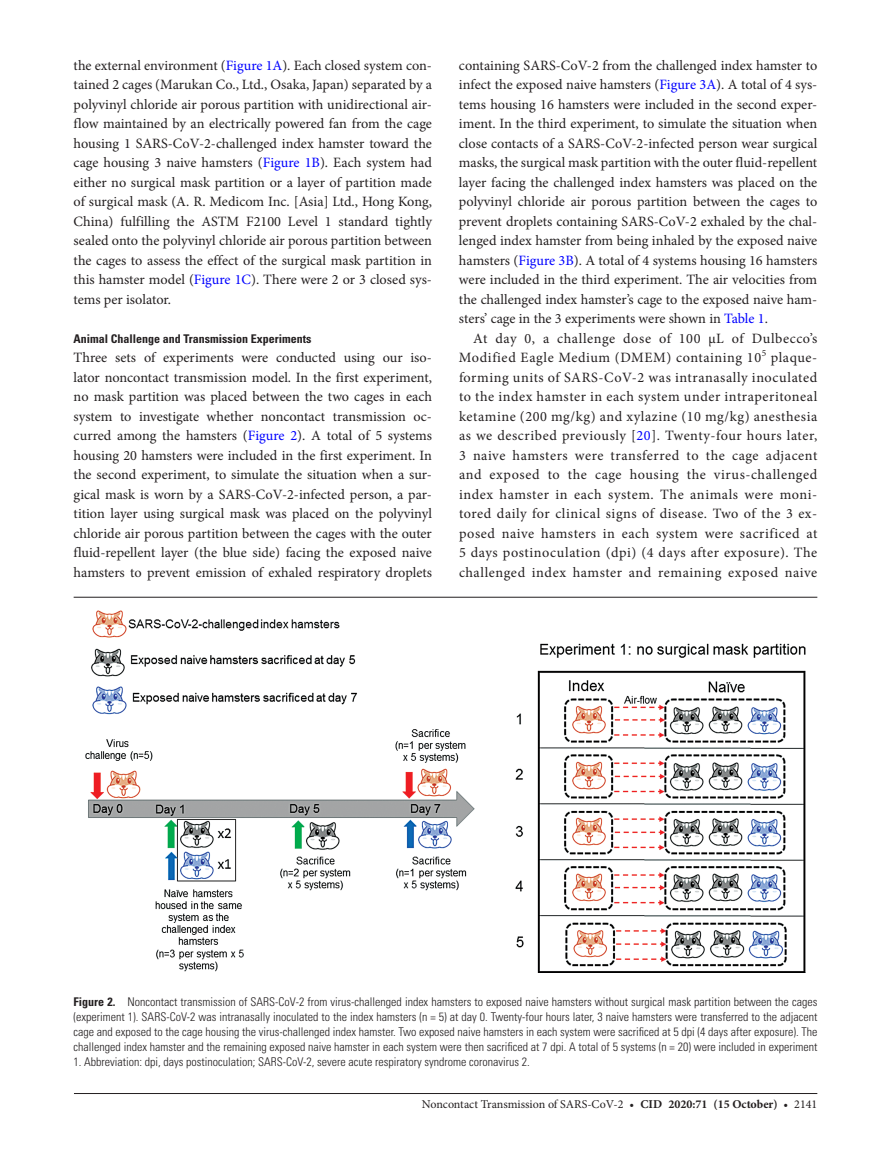
<style>
.page{position:relative;width:891px;height:1174px;background:#fff}
.page>*{position:absolute;margin:0;border:0;box-sizing:border-box;transform-origin:0 0}
.t1{font:14.25px/19.5px "Minion Pro";color:#231f20;text-align:justify}
.t2{font:300 condensed 12px/15px "Univers LT Std";color:#231f20;text-align:justify}
.t3{font:12px "Minion Pro";color:#231f20}
.t4{font:700 condensed 12px "Univers LT Std";color:#231f20}
.s1{color:#00f}
.s2{font-weight:700}
</style>
<div class="page">
<hr style="left:74px;top:1093px;width:743px;height:1px;background:#231f20">
<hr style="left:74px;top:597px;width:743px;height:1px;background:#231f20">
<img style="left:85px;top:611px;width:721px;height:362px">
<p class="t1" style="left:74px;top:55px;width:360px">the external environment (<span class="s1">Figure 1A</span>). Each closed system con&shy;tained 2 cages (Marukan Co., Ltd., Osaka, Japan) separated by a polyvinyl chloride air porous partition with unidirectional air&shy;flow maintained by an electrically powered fan from the cage housing 1 SARS-CoV-2-challenged index hamster toward the cage housing 3 naive hamsters (<span class="s1">Figure 1B</span>). Each system had either no surgical mask partition or a layer of partition made of surgical mask (A. R. Medicom Inc. [Asia] Ltd., Hong Kong, China) fulfilling the ASTM F2100 Level 1 standard tightly sealed onto the polyvinyl chloride air porous partition between the cages to assess the effect of the surgical mask partition in this hamster model (<span class="s1">Figure 1C</span>). There were 2 or 3 closed sys&shy;tems per isolator.</p>
<p class="t4" style="left:74px;top:331px;width:239px">Animal Challenge and Transmission Experiments</p>
<p class="t1" style="left:74px;top:348px;width:360px">Three sets of experiments were conducted using our iso&shy;lator noncontact transmission model. In the first experiment, no mask partition was placed between the two cages in each system to investigate whether noncontact transmission oc&shy;curred among the hamsters (<span class="s1">Figure 2</span>). A total of 5 systems housing 20 hamsters were included in the first experiment. In the second experiment, to simulate the situation when a sur&shy;gical mask is worn by a SARS-CoV-2-infected person, a par&shy;tition layer using surgical mask was placed on the polyvinyl chloride air porous partition between the cages with the outer fluid-repellent layer (the blue side) facing the exposed naive hamsters to prevent emission of exhaled respiratory droplets</p>
<p class="t1" style="left:459px;top:55px;width:360px">containing SARS-CoV-2 from the challenged index hamster to infect the exposed naive hamsters (<span class="s1">Figure 3A</span>). A total of 4 sys&shy;tems housing 16 hamsters were included in the second exper&shy;iment. In the third experiment, to simulate the situation when close contacts of a SARS-CoV-2-infected person wear surgical masks, the surgical mask partition with the outer fluid-repellent layer facing the challenged index hamsters was placed on the polyvinyl chloride air porous partition between the cages to prevent droplets containing SARS-CoV-2 exhaled by the chal&shy;lenged index hamster from being inhaled by the exposed naive hamsters (<span class="s1">Figure 3B</span>). A total of 4 systems housing 16 hamsters were included in the third experiment. The air velocities from the challenged index hamster’s cage to the exposed naive ham&shy;sters’ cage in the 3 experiments were shown in <span class="s1">Table 1</span>.</p>
<p class="t1" style="left:459px;top:328px;width:360px;text-indent:14px">At day 0, a challenge dose of 100 µL of Dulbecco’s Modified Eagle Medium (DMEM) containing 10<sup>5</sup> plaque&shy;forming units of SARS-CoV-2 was intranasally inoculated to the index hamster in each system under intraperitoneal ketamine (200 mg/kg) and xylazine (10 mg/kg) anesthesia as we described previously [<span class="s1">20</span>]. Twenty-four hours later, 3 naive hamsters were transferred to the cage adjacent and exposed to the cage housing the virus-challenged index hamster in each system. The animals were moni&shy;tored daily for clinical signs of disease. Two of the 3 ex&shy;posed naive hamsters in each system were sacrificed at 5 days postinoculation (dpi) (4 days after exposure). The challenged index hamster and remaining exposed naive</p>
<p class="t2" style="left:74px;top:995px;width:745px"><span class="s2">Figure 2.</span> Noncontact transmission of SARS-CoV-2 from virus-challenged index hamsters to exposed naive hamsters without surgical mask partition between the cages (experiment 1). SARS-CoV-2 was intranasally inoculated to the index hamsters (n = 5) at day 0. Twenty-four hours later, 3 naive hamsters were transferred to the adjacent cage and exposed to the cage housing the virus-challenged index hamster. Two exposed naive hamsters in each system were sacrificed at 5 dpi (4 days after exposure). The challenged index hamster and the remaining exposed naive hamster in each system were then sacrificed at 7 dpi. A total of 5 systems (n = 20) were included in experiment</p>
<p class="t2" style="left:74px;top:1055px;width:458px">1. Abbreviation: dpi, days postinoculation; SARS-CoV-2, severe acute respiratory syndrome coronavirus 2.</p>
<p class="t3" style="left:422px;top:1096px;width:397px">Noncontact Transmission of SARS-CoV-2 • <span class="s2">cid 2020:71 (15 October)</span> • 2141</p>
</div>
